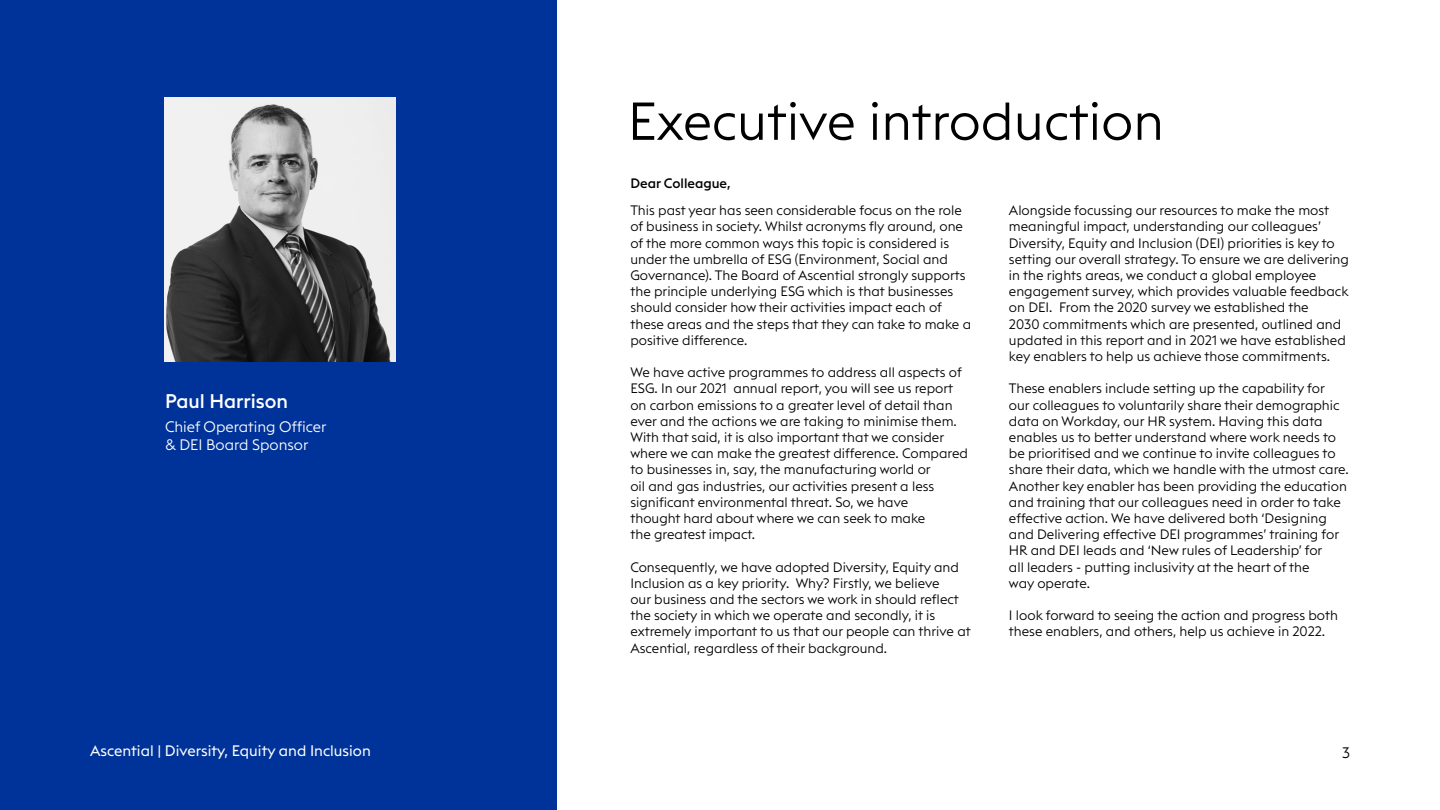
<style>
.page{position:relative;width:1440px;height:810px;background:#fff}
.page>*{position:absolute;margin:0;border:0;box-sizing:border-box;transform-origin:0 0}
.t1{font:300 52.5px "Euclid Triangle";color:#000}
.t2{font:500 19.5px "Euclid Triangle";color:#fff}
.t3{font:15px "Euclid Triangle";color:#fff}
.t4{font:300 15px/18px "Euclid Triangle";color:#fff}
.t5{font:300 15px "Euclid Triangle";color:#000}
.t6{font:300 13.5px/16.2px "Euclid Triangle";color:#000}
.t7{font:500 13.5px "Euclid Triangle";color:#000}
</style>
<div class="page">
<div style="left:0;top:0;width:556px;height:810px;background:#039"></div>
<img style="left:165px;top:98px;width:231px;height:264px">
<h2 class="t2" style="left:165px;top:389px;width:125px">Paul Harrison</h2>
<p class="t4" style="left:165px;top:418px;width:163px">Chief Operating Officer &amp; DEI Board Sponsor</p>
<h1 class="t1" style="left:628px;top:88px;width:538px">Executive introduction</h1>
<p class="t7" style="left:630px;top:174px;width:102px">Dear Colleague,</p>
<p class="t6" style="left:630px;top:202px;width:342px">This past year has seen considerable focus on the role of business in society. Whilst acronyms fly around, one of the more common ways this topic is considered is under the umbrella of ESG (Environment, Social and Governance). The Board of Ascential strongly supports the principle underlying ESG which is that businesses should consider how their activities impact each of these areas and the steps that they can take to make a positive difference.</p>
<p class="t6" style="left:630px;top:364px;width:339px">We have active programmes to address all aspects of ESG. In our 2021 annual report, you will see us report on carbon emissions to a greater level of detail than ever and the actions we are taking to minimise them.<br>With that said, it is also important that we consider where we can make the greatest difference. Compared to businesses in, say, the manufacturing world or<br>oil and gas industries, our activities present a less significant environmental threat. So, we have<br>thought hard about where we can seek to make<br>the greatest impact.</p>
<p class="t6" style="left:630px;top:559px;width:342px">Consequently, we have adopted Diversity, Equity and Inclusion as a key priority. Why? Firstly, we believe<br>our business and the sectors we work in should reflect the society in which we operate and secondly, it is extremely important to us that our people can thrive at Ascential, regardless of their background.</p>
<p class="t6" style="left:1009px;top:202px;width:342px">Alongside focussing our resources to make the most meaningful impact, understanding our colleagues’ Diversity, Equity and Inclusion (DEI) priorities is key to setting our overall strategy. To ensure we are delivering in the rights areas, we conduct a global employee engagement survey, which provides valuable feedback on DEI. From the 2020 survey we established the<br>2030 commitments which are presented, outlined and updated in this report and in 2021 we have established key enablers to help us achieve those commitments.</p>
<p class="t6" style="left:1009px;top:380px;width:341px">These enablers include setting up the capability for our colleagues to voluntarily share their demographic data on Workday, our HR system. Having this data enables us to better understand where work needs to be prioritised and we continue to invite colleagues to share their data, which we handle with the utmost care.<br>Another key enabler has been providing the education and training that our colleagues need in order to take effective action. We have delivered both ‘Designing and Delivering effective DEI programmes’ training for HR and DEI leads and ‘New rules of Leadership’ for<br>all leaders - putting inclusivity at the heart of the<br>way operate.</p>
<p class="t6" style="left:1009px;top:607px;width:331px">I look forward to seeing the action and progress both these enablers, and others, help us achieve in 2022.</p>
<p class="t3" style="left:90px;top:741px;width:282px">Ascential | Diversity, Equity and Inclusion</p>
<p class="t5" style="left:1342px;top:743px;width:9px">3</p>
</div>
